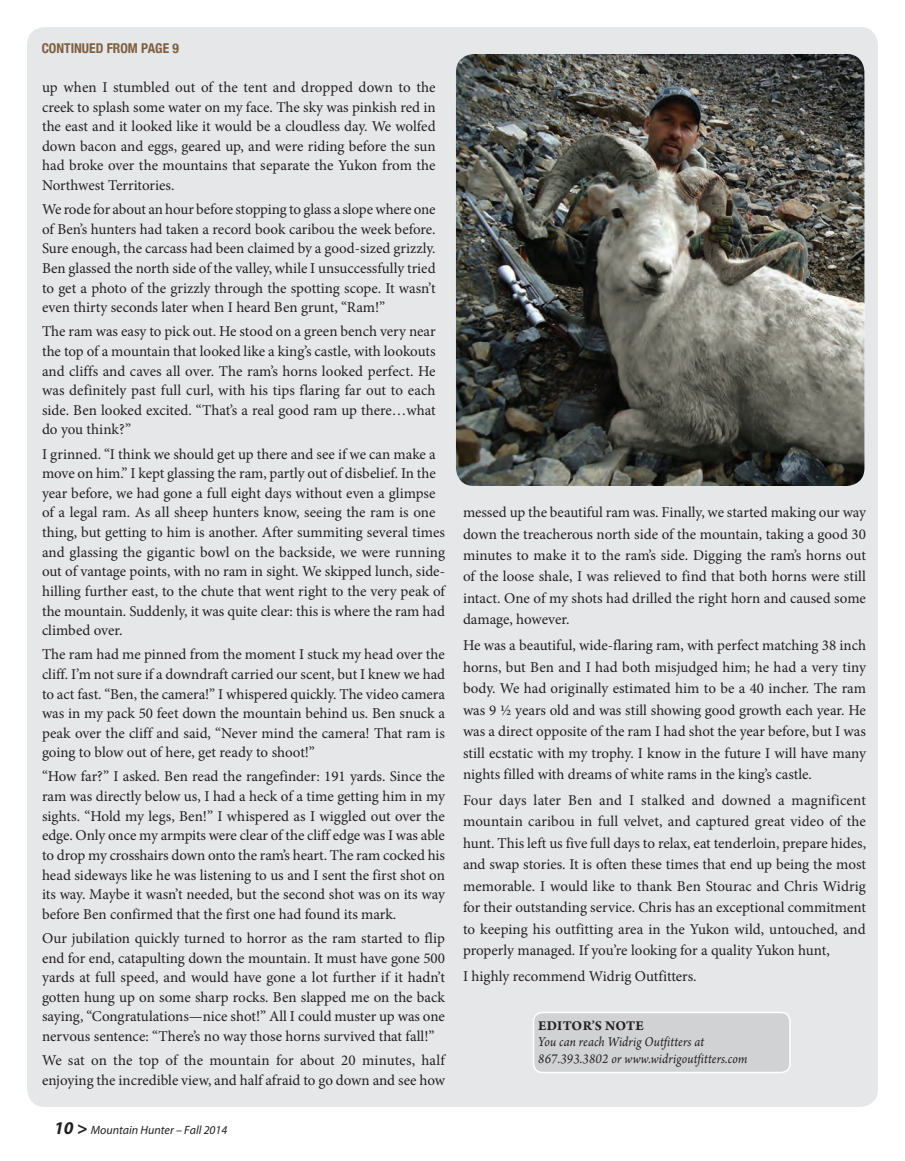
<style>
.page{position:relative;width:905px;height:1161px;background:#fff}
.page>*{position:absolute;margin:0;border:0;box-sizing:border-box;transform-origin:0 0}
.Body_Copy{font:15px/19.6px "Minion Pro";color:#231f20;text-align:justify}
.Editors_Note{font:italic 14.25px/16.5px "Arno Pro";letter-spacing:.01em;color:#231f20;scale:.93 1}
.Continued_From{font:700 condensed 13.5px "Helvetica Neue";color:#7e5f40}
.t1{font:italic 12px "Myriad Pro";color:#231f20}
.s1{font-weight:700;font-size:18px}
.s2{font-weight:700;font-style:normal}
</style>
<div class="page">
<div style="left:27px;top:27px;width:851px;height:1080px;background:#e6e7e9;border-radius:18px"></div>
<div style="left:533px;top:1012px;width:257px;height:60px;background:#d1d2d4;border-radius:9px"></div>
<div style="left:532px;top:1012px;width:258px;height:61px;border:2px solid #fff;border-radius:9px"></div>
<img style="left:456px;top:54px;width:408px;height:432px">
<p class="Continued_From" style="left:42px;top:37px;width:139px">CONTINUED FROM PAGE 9</p>
<p class="Body_Copy" style="left:42px;top:77px;width:395px">up when I stumbled out of the tent and dropped down to the creek to splash some water on my face. The sky was pinkish red in the east and it looked like it would be a cloudless day. We wolfed down bacon and eggs, geared up, and were riding before the sun had broke over the mountains that separate the Yukon from the Northwest Territories.</p>
<p class="Body_Copy" style="left:42px;top:200px;width:395px">We rode for about an hour before stopping to glass a slope where one of Ben’s hunters had taken a record book caribou the week before.<br>Sure enough, the carcass had been claimed by a good-sized grizzly.<br>Ben glassed the north side of the valley, while I unsuccessfully tried to get a photo of the grizzly through the spotting scope. It wasn’t even thirty seconds later when I heard Ben grunt, “Ram!”</p>
<p class="Body_Copy" style="left:42px;top:322px;width:395px">The ram was easy to pick out. He stood on a green bench very near the top of a mountain that looked like a king’s castle, with lookouts and cliffs and caves all over. The ram’s horns looked perfect. He was definitely past full curl, with his tips flaring far out to each side. Ben looked excited. “That’s a real good ram up there…what do you think?”</p>
<p class="Body_Copy" style="left:42px;top:444px;width:404px;text-align:left">I grinned. “I think we should get up there and see if we can make a move on him.” I kept glassing the ram, partly out of disbelief. In the year before, we had gone a full eight days without even a glimpse of a legal ram. As all sheep hunters know, seeing the ram is one thing, but getting to him is another. After summiting several times and glassing the gigantic bowl on the backside, we were running out of vantage points, with no ram in sight. We skipped lunch, side&shy;hilling further east, to the chute that went right to the very peak of the mountain. Suddenly, it was quite clear: this is where the ram had climbed over.</p>
<p class="Body_Copy" style="left:42px;top:645px;width:404px">The ram had me pinned from the moment I stuck my head over the cliff. I’m not sure if a downdraft carried our scent, but I knew we had to act fast. “Ben, the camera!” I whispered quickly. The video camera was in my pack 50 feet down the mountain behind us. Ben snuck a peak over the cliff and said, “Never mind the camera! That ram is going to blow out of here, get ready to shoot!”</p>
<p class="Body_Copy" style="left:42px;top:767px;width:404px">“How far?” I asked. Ben read the rangefinder: 191 yards. Since the ram was directly below us, I had a heck of a time getting him in my sights. “Hold my legs, Ben!” I whispered as I wiggled out over the edge. Only once my armpits were clear of the cliff edge was I was able to drop my crosshairs down onto the ram’s heart. The ram cocked his head sideways like he was listening to us and I sent the first shot on its way. Maybe it wasn’t needed, but the second shot was on its way before Ben confirmed that the first one had found its mark.</p>
<p class="Body_Copy" style="left:42px;top:928px;width:404px">Our jubilation quickly turned to horror as the ram started to flip end for end, catapulting down the mountain. It must have gone 500 yards at full speed, and would have gone a lot further if it hadn’t gotten hung up on some sharp rocks. Ben slapped me on the back saying, “Congratulations—nice shot!” All I could muster up was one nervous sentence: “There’s no way those horns survived that fall!”</p>
<p class="Body_Copy" style="left:42px;top:1051px;width:404px">We sat on the top of the mountain for about 20 minutes, half enjoying the incredible view, and half afraid to go down and see how</p>
<p class="t1" style="left:54px;top:1123px;width:175px"><span class="s1">10 &gt;</span> Mountain Hunter – Fall 2014</p>
<p class="Body_Copy" style="left:463px;top:502px;width:404px;line-height:21.5px">messed up the beautiful ram was. Finally, we started making our way down the treacherous north side of the mountain, taking a good 30 minutes to make it to the ram’s side. Digging the ram’s horns out of the loose shale, I was relieved to find that both horns were still intact. One of my shots had drilled the right horn and caused some damage, however.</p>
<p class="Body_Copy" style="left:463px;top:635px;width:404px;line-height:21.5px">He was a beautiful, wide-flaring ram, with perfect matching 38 inch horns, but Ben and I had both misjudged him; he had a very tiny body. We had originally estimated him to be a 40 incher. The ram was 9 ½ years old and was still showing good growth each year. He was a direct opposite of the ram I had shot the year before, but I was still ecstatic with my trophy. I know in the future I will have many nights filled with dreams of white rams in the king’s castle.</p>
<p class="Body_Copy" style="left:463px;top:789px;width:404px;line-height:21.5px">Four days later Ben and I stalked and downed a magnificent mountain caribou in full velvet, and captured great video of the hunt. This left us five full days to relax, eat tenderloin, prepare hides, and swap stories. It is often these times that end up being the most memorable. I would like to thank Ben Stourac and Chris Widrig for their outstanding service. Chris has an exceptional commitment to keeping his outfitting area in the Yukon wild, untouched, and properly managed. If you’re looking for a quality Yukon hunt,</p>
<p class="Body_Copy" style="left:463px;top:966px;width:235px">I highly recommend Widrig Outfitters.</p>
<p class="Editors_Note" style="left:538px;top:1018px;width:226px"><span class="s2">EDITOR’S NOTE<br></span>You can reach Widrig Outfitters at<br>867.393.3802 or www.widrigoutfitters.com</p>
</div>
